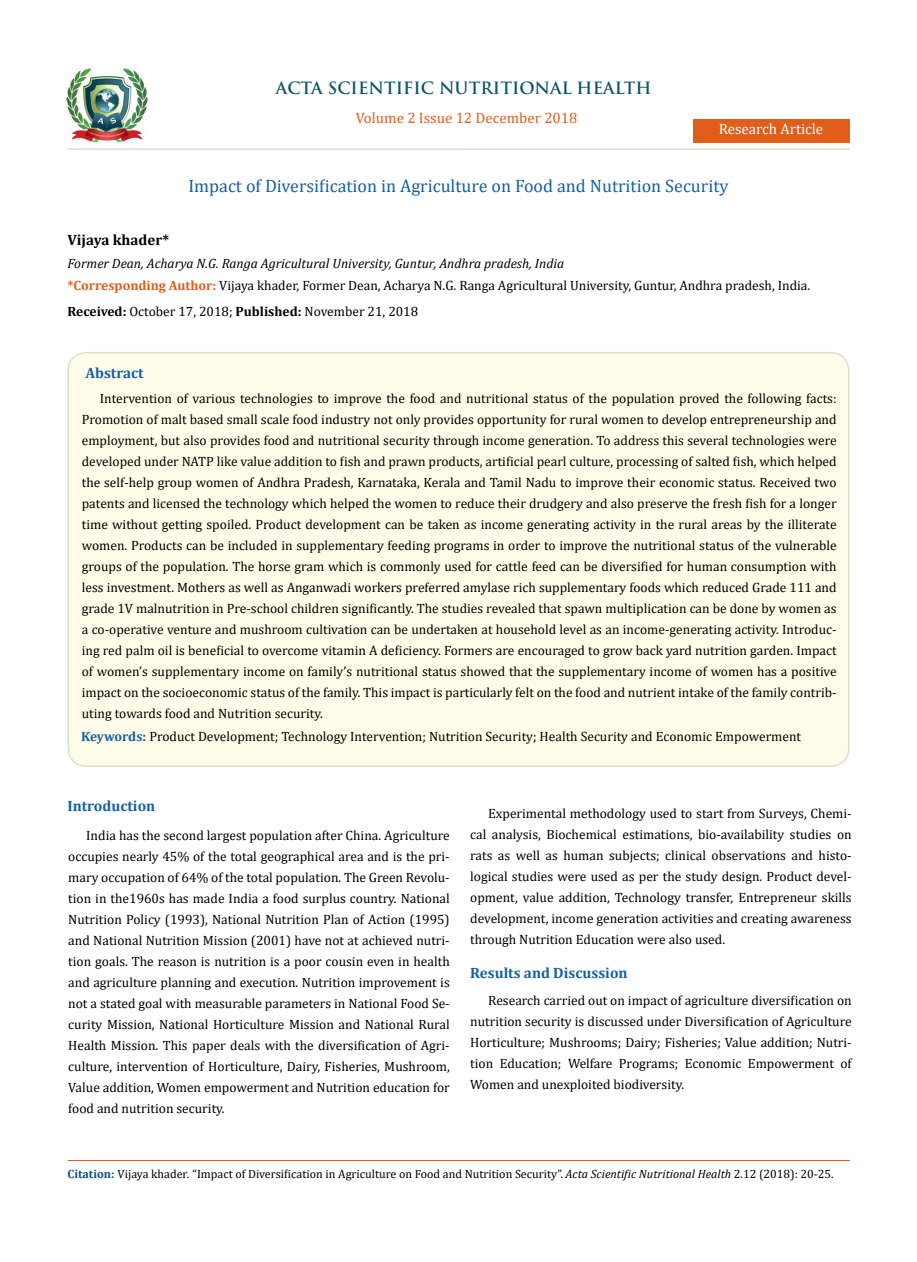
<style>
.page{position:relative;width:917px;height:1262px;background:#fff}
.page>*{position:absolute;margin:0;border:0;box-sizing:border-box;transform-origin:0 0}
.t1{font:18px "Cambria";color:#1560a6}
.t2{font:700 16.5px "Trajan Pro";color:#0e546a}
.t3{font:700 15px "Cambria";color:#1560a6}
.t4{font:15px "Cambria";color:#e05d1a}
.t5{font:15px "Cambria";color:#fff}
.t6{font:700 15px "Cambria";color:#000}
.t7{font:13.5px/21px "Cambria";color:#000;text-align:justify}
.t8{font:12px "Cambria";color:#000}
.s1{font-style:italic}
.s2{font-weight:700;color:#e05d1a}
.s3{font-weight:700}
.s4{font-weight:700;color:#1560a6}
.s5{font-weight:700;color:#0e546a}
.s6{font-weight:700;color:#035089}
</style>
<div class="page">
<img style="left:67px;top:68px;width:80px;height:74px">
<div style="left:692px;top:119px;width:157px;height:23px;background:#e05d1a"></div>
<hr style="left:67px;top:148px;width:782px;height:2px;background:#e0dfcd">
<hr style="left:68px;top:1160px;width:782px;height:1px;background:#e05d1a">
<div style="left:68px;top:353px;width:780px;height:413px;background:#fffde9;border-radius:18px"></div>
<div style="left:67px;top:352px;width:782px;height:415px;border:2px solid #e0dfcd;border-radius:18px"></div>
<p class="t2" style="left:276px;top:77px;width:377px">ACTA SCIENTIFIC NUTRITIONAL HEALTH</p>
<p class="t4" style="left:356px;top:109px;width:223px">Volume 2 Issue 12 December 2018</p>
<p class="t5" style="left:718px;top:120px;width:106px">Research Article</p>
<h1 class="t1" style="left:188px;top:175px;width:541px">Impact of Diversification in Agriculture on Food and Nutrition Security</h1>
<p class="t6" style="left:67px;top:229px;width:103px">Vijaya khader*</p>
<p class="t7" style="left:67px;top:251px;width:744px;line-height:22.8px"><span class="s1">Former Dean, Acharya N.G. Ranga Agricultural University, Guntur, Andhra pradesh, India<br></span><span class="s2">*Corresponding Author:</span> Vijaya khader, Former Dean, Acharya N.G. Ranga Agricultural University, Guntur, Andhra pradesh, India.</p>
<p class="t7" style="left:67px;top:300px;width:352px"><span class="s3">Received:</span> October 17, 2018; <span class="s3">Published:</span> November 21, 2018</p>
<p class="t3" style="left:86px;top:363px;width:60px">Abstract</p>
<p class="t7" style="left:82px;top:388px;width:756px;text-indent:18px">Intervention of various technologies to improve the food and nutritional status of the population proved the following facts:<br>Promotion of malt based small scale food industry not only provides opportunity for rural women to develop entrepreneurship and employment, but also provides food and nutritional security through income generation. To address this several technologies were developed under NATP like value addition to fish and prawn products, artificial pearl culture, processing of salted fish, which helped the self-help group women of Andhra Pradesh, Karnataka, Kerala and Tamil Nadu to improve their economic status. Received two patents and licensed the technology which helped the women to reduce their drudgery and also preserve the fresh fish for a longer time without getting spoiled. Product development can be taken as income generating activity in the rural areas by the illiterate women. Products can be included in supplementary feeding programs in order to improve the nutritional status of the vulnerable groups of the population. The horse gram which is commonly used for cattle feed can be diversified for human consumption with less investment. Mothers as well as Anganwadi workers preferred amylase rich supplementary foods which reduced Grade 111 and grade 1V malnutrition in Pre-school children significantly. The studies revealed that spawn multiplication can be done by women as a co-operative venture and mushroom cultivation can be undertaken at household level as an income-generating activity. Introduc&shy;ing red palm oil is beneficial to overcome vitamin A deficiency. Formers are encouraged to grow back yard nutrition garden. Impact of women’s supplementary income on family’s nutritional status showed that the supplementary income of women has a positive impact on the socioeconomic status of the family. This impact is particularly felt on the food and nutrient intake of the family contrib&shy;uting towards food and Nutrition security.</p>
<p class="t7" style="left:81px;top:726px;width:721px"><span class="s4">Keywords</span><span class="s5">:</span> Product Development; Technology Intervention; Nutrition Security; Health Security and Economic Empowerment</p>
<p class="t3" style="left:67px;top:795px;width:89px">Introduction</p>
<p class="t7" style="left:68px;top:824px;width:383px;text-indent:18px">India has the second largest population after China. Agriculture occupies nearly 45% of the total geographical area and is the pri&shy;mary occupation of 64% of the total population. The Green Revolu&shy;tion in the1960s has made India a food surplus country. National Nutrition Policy (1993), National Nutrition Plan of Action (1995) and National Nutrition Mission (2001) have not at achieved nutri&shy;tion goals. The reason is nutrition is a poor cousin even in health and agriculture planning and execution. Nutrition improvement is not a stated goal with measurable parameters in National Food Se&shy;curity Mission, National Horticulture Mission and National Rural Health Mission. This paper deals with the diversification of Agri&shy;culture, intervention of Horticulture, Dairy, Fisheries, Mushroom, Value addition, Women empowerment and Nutrition education for food and nutrition security.</p>
<p class="t7" style="left:470px;top:802px;width:383px;text-indent:18px">Experimental methodology used to start from Surveys, Chemi&shy;cal analysis, Biochemical estimations, bio-availability studies on rats as well as human subjects; clinical observations and histo&shy;logical studies were used as per the study design. Product devel&shy;opment, value addition, Technology transfer, Entrepreneur skills development, income generation activities and creating awareness through Nutrition Education were also used.</p>
<p class="t3" style="left:470px;top:962px;width:159px">Results and Discussion</p>
<p class="t7" style="left:470px;top:989px;width:383px;text-indent:18px">Research carried out on impact of agriculture diversification on nutrition security is discussed under Diversification of Agriculture Horticulture; Mushrooms; Dairy; Fisheries; Value addition; Nutri&shy;tion Education; Welfare Programs; Economic Empowerment of Women and unexploited biodiversity.</p>
<p class="t8" style="left:67px;top:1167px;width:767px"><span class="s6">Citation:</span> Vijaya khader<span class="s1">.</span> “Impact of Diversification in Agriculture on Food and Nutrition Security”. <span class="s1">Acta Scientific Nutritional Health</span> 2.12 (2018): 20-25.</p>
</div>
